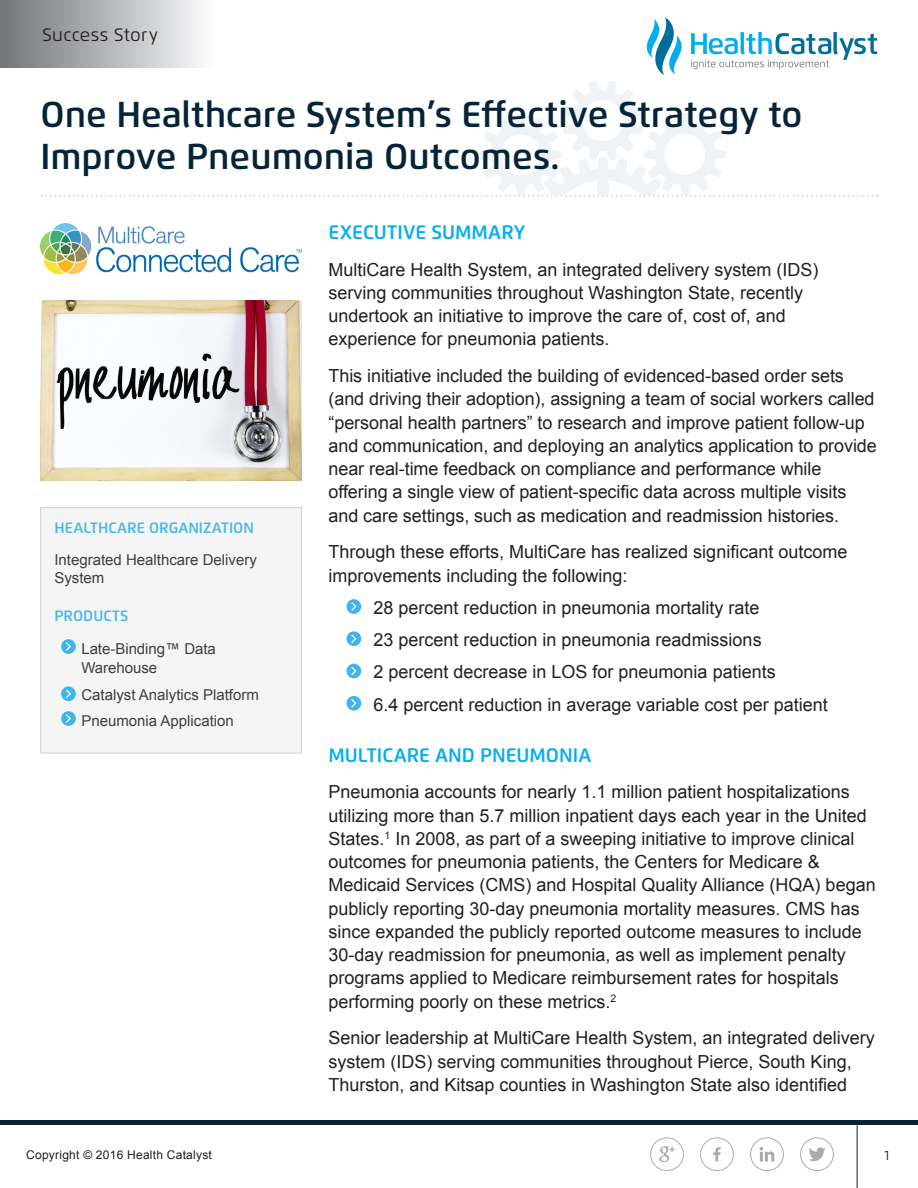
<style>
.page{position:relative;width:918px;height:1188px;background:#fff}
.page>*{position:absolute;margin:0;border:0;box-sizing:border-box;transform-origin:0 0}
.Main_title{font:600 36px/42px "Flexo";color:#062437}
.Section_Title{font:600 19.5px "Flexo";color:#00aeef}
.Body_Copy{font:18px/23.2px "Arial";color:#231f20}
.Bullets__add_graphic{font:18px "Arial";color:#231f20}
.t1{font:18px "Flexo";letter-spacing:.02em;color:#231f20}
.Sidebar_bullets{font:15px/19.5px "Arial";color:#3e3e3f}
.Sidebar_body_copy{font:15px/18px "Arial";color:#3e3e3f}
.Sidebar_header{font:600 15px "Flexo";color:#48b8e9}
.t2{font:13.5px "Flexo";color:#231f20}
.t3{font:12px "Arial";letter-spacing:.02em;color:#231f20}
</style>
<div class="page">
<svg style="left:659px;top:1146px;width:16px;height:16px"></svg>
<div style="left:650px;top:1137px;width:34px;height:34px;border:1px solid #aeaaa9;border-radius:50%"></div>
<hr style="left:857px;top:1125px;width:1px;height:63px;background:#062437">
<div style="left:0;top:1120px;width:918px;height:5px;background:#0a2334"></div>
<svg style="left:809px;top:1147px;width:17px;height:14px"></svg>
<div style="left:800px;top:1137px;width:34px;height:34px;border:1px solid #aeaaa9;border-radius:50%"></div>
<svg style="left:713px;top:1147px;width:8px;height:14px"></svg>
<div style="left:700px;top:1137px;width:34px;height:34px;border:1px solid #aeaaa9;border-radius:50%"></div>
<svg style="left:760px;top:1147px;width:14px;height:15px"></svg>
<div style="left:750px;top:1137px;width:34px;height:34px;border:1px solid #aeaaa9;border-radius:50%"></div>
<div style="left:41px;top:508px;width:260px;height:245px;background:#f4f5f4"></div>
<svg style="left:61px;top:639px;width:15px;height:15px"></svg>
<svg style="left:65px;top:641px;width:7px;height:11px"></svg>
<svg style="left:61px;top:686px;width:15px;height:15px"></svg>
<svg style="left:65px;top:688px;width:7px;height:11px"></svg>
<svg style="left:61px;top:711px;width:15px;height:15px"></svg>
<svg style="left:65px;top:713px;width:7px;height:11px"></svg>
<div style="left:40px;top:507px;width:262px;height:246px;border:1px solid #cfd0d2"></div>
<svg style="left:647px;top:17px;width:35px;height:58px"></svg>
<svg style="left:691px;top:32px;width:186px;height:37px"></svg>
<div style="left:0;top:0;width:214px;height:68px;background:linear-gradient(to right,#717377,#fafbfc)"></div>
<svg style="left:41px;top:195px;width:837px;height:1px"></svg>
<img style="left:41px;top:223px;width:261px;height:50px">
<img style="left:40px;top:300px;width:262px;height:180px">
<svg style="left:346px;top:599px;width:15px;height:15px"></svg>
<svg style="left:350px;top:601px;width:8px;height:11px"></svg>
<svg style="left:346px;top:631px;width:15px;height:15px"></svg>
<svg style="left:350px;top:633px;width:8px;height:11px"></svg>
<div style="left:346px;top:664px;width:15px;height:14px;background:#3eb6e9;border-radius:50%"></div>
<svg style="left:351px;top:666px;width:6px;height:10px"></svg>
<svg style="left:346px;top:696px;width:15px;height:15px"></svg>
<svg style="left:350px;top:698px;width:8px;height:11px"></svg>
<p class="t1" style="left:42px;top:24px;width:117px">Success Story</p>
<p class="Main_title" style="left:40px;top:94px;width:764px">One Healthcare System’s Effective Strategy to<br>Improve Pneumonia Outcomes.</p>
<p class="Sidebar_header" style="left:54px;top:519px;width:201px">HEALTHCARE ORGANIZATION</p>
<p class="Sidebar_body_copy" style="left:54px;top:551px;width:204px">Integrated Healthcare Delivery<br>System</p>
<p class="Sidebar_header" style="left:54px;top:606px;width:76px">PRODUCTS</p>
<p class="Sidebar_bullets" style="left:81px;top:639px;width:136px">Late-Binding™ Data<br>Warehouse</p>
<p class="Sidebar_bullets" style="left:81px;top:685px;width:179px">Catalyst Analytics Platform</p>
<p class="Sidebar_bullets" style="left:81px;top:711px;width:154px">Pneumonia Application</p>
<p class="Section_Title" style="left:328px;top:220px;width:198px">EXECUTIVE SUMMARY</p>
<p class="Body_Copy" style="left:328px;top:258px;width:492px">MultiCare Health System, an integrated delivery system (IDS) serving communities throughout Washington State, recently undertook an initiative to improve the care of, cost of, and experience for pneumonia patients.</p>
<p class="Body_Copy" style="left:328px;top:364px;width:550px">This initiative included the building of evidenced-based order sets (and driving their adoption), assigning a team of social workers called “personal health partners” to research and improve patient follow-up and communication, and deploying an analytics application to provide near real-time feedback on compliance and performance while offering a single view of patient-specific data across multiple visits and care settings, such as medication and readmission histories.</p>
<p class="Body_Copy" style="left:328px;top:541px;width:520px">Through these efforts, MultiCare has realized significant outcome improvements including the following:</p>
<p class="Bullets__add_graphic" style="left:374px;top:596px;width:388px">28 percent reduction in pneumonia mortality rate</p>
<p class="Bullets__add_graphic" style="left:374px;top:628px;width:390px">23 percent reduction in pneumonia readmissions</p>
<p class="Bullets__add_graphic" style="left:374px;top:660px;width:404px">2 percent decrease in LOS for pneumonia patients</p>
<p class="Bullets__add_graphic" style="left:374px;top:692px;width:456px">6.4 percent reduction in average variable cost per patient</p>
<p class="Section_Title" style="left:328px;top:743px;width:264px">MULTICARE AND PNEUMONIA</p>
<p class="Body_Copy" style="left:328px;top:781px;width:549px">Pneumonia accounts for nearly 1.1 million patient hospitalizations utilizing more than 5.7 million inpatient days each year in the United States.<sup>1</sup> In 2008, as part of a sweeping initiative to improve clinical outcomes for pneumonia patients, the Centers for Medicare &amp; Medicaid Services (CMS) and Hospital Quality Alliance (HQA) began publicly reporting 30-day pneumonia mortality measures. CMS has since expanded the publicly reported outcome measures to include 30-day readmission for pneumonia, as well as implement penalty programs applied to Medicare reimbursement rates for hospitals performing poorly on these metrics.<sup>2</sup></p>
<p class="Body_Copy" style="left:328px;top:1027px;width:548px">Senior leadership at MultiCare Health System, an integrated delivery system (IDS) serving communities throughout Pierce, South King,<br>Thurston, and Kitsap counties in Washington State also identified</p>
<p class="t3" style="left:26px;top:1147px;width:187px">Copyright © 2016 Health Catalyst</p>
<p class="t2" style="left:884px;top:1147px;width:6px">1</p>
</div>
